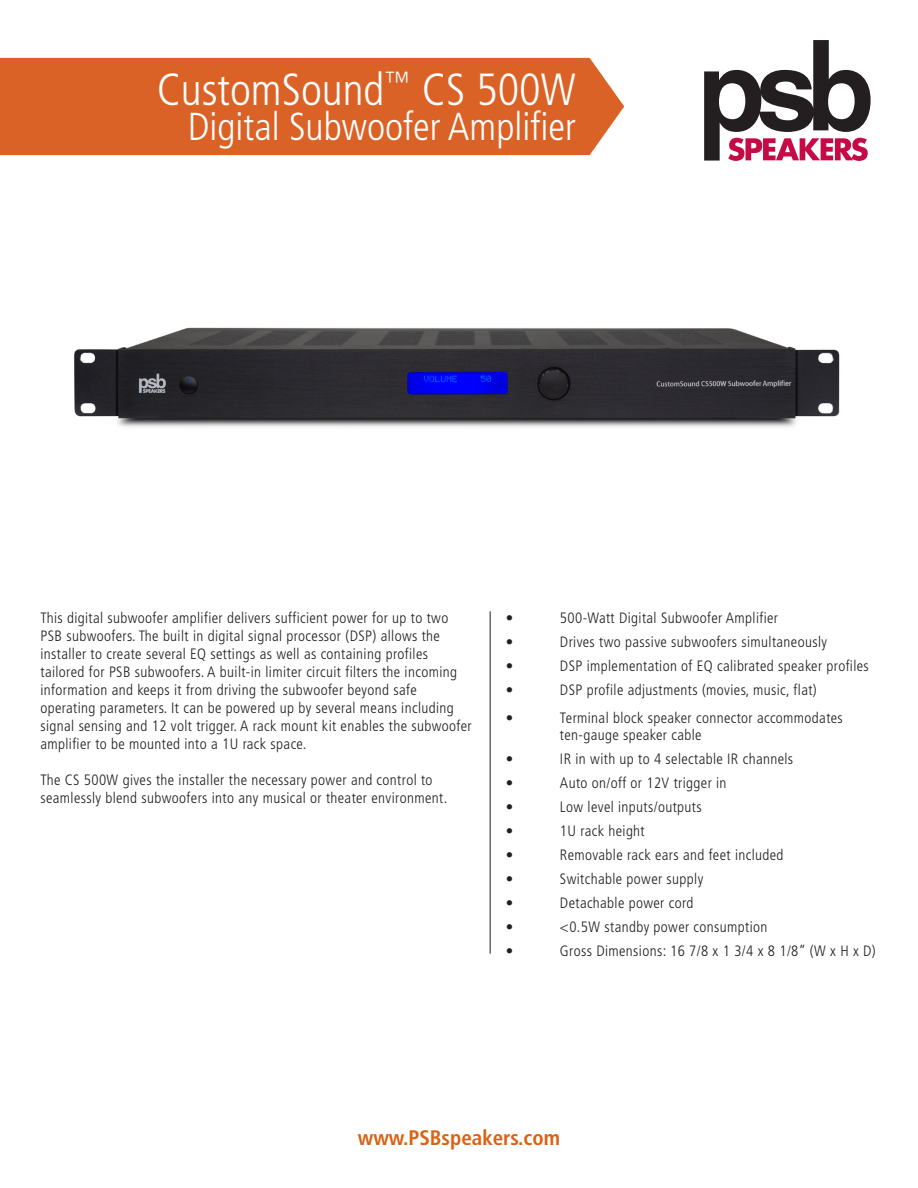
<style>
.page{position:relative;width:918px;height:1188px;background:#fff}
.page>*{position:absolute;margin:0;border:0;box-sizing:border-box;transform-origin:0 0}
.t1{font:300 condensed 45px "Frutiger";color:#fff}
.t2{font:300 condensed 39px "Frutiger";color:#fff}
.t3{font:700 condensed 21px "Frutiger";color:#db6114}
.body{font:300 condensed 15px/18px "Frutiger";letter-spacing:.025em;color:#231f20}
</style>
<div class="page">
<div style="left:0;top:58px;width:624px;height:97px;background:#db6226"></div>
<svg style="left:704px;top:40px;width:167px;height:121px"></svg>
<img style="left:74px;top:327px;width:766px;height:100px">
<hr style="left:490px;top:611px;width:1px;height:343px;background:#231f20">
<p class="t1" style="left:157px;top:64px;width:421px">CustomSound<sup>™</sup> CS 500W</p>
<p class="t2" style="left:188px;top:104px;width:390px">Digital Subwoofer Amplifier</p>
<p class="body" style="left:40px;top:609px;width:433px">This digital subwoofer amplifier delivers sufficient power for up to two PSB subwoofers. The built in digital signal processor (DSP) allows the installer to create several EQ settings as well as containing profiles tailored for PSB subwoofers. A built-in limiter circuit filters the incoming information and keeps it from driving the subwoofer beyond safe operating parameters. It can be powered up by several means including signal sensing and 12 volt trigger. A rack mount kit enables the subwoofer amplifier to be mounted into a 1U rack space.</p>
<p class="body" style="left:40px;top:771px;width:408px">The CS 500W gives the installer the necessary power and control to seamlessly blend subwoofers into any musical or theater environment.</p>
<p class="body" style="left:506px;top:609px;width:9px">•</p>
<p class="body" style="left:560px;top:609px;width:220px">500-Watt Digital Subwoofer Amplifier</p>
<p class="body" style="left:506px;top:633px;width:9px">•</p>
<p class="body" style="left:560px;top:633px;width:269px">Drives two passive subwoofers simultaneously</p>
<p class="body" style="left:506px;top:657px;width:9px">•</p>
<p class="body" style="left:560px;top:657px;width:310px">DSP implementation of EQ calibrated speaker profiles</p>
<p class="body" style="left:506px;top:681px;width:9px">•</p>
<p class="body" style="left:560px;top:681px;width:258px">DSP profile adjustments (movies, music, flat)</p>
<p class="body" style="left:506px;top:709px;width:9px">•</p>
<p class="body" style="left:560px;top:709px;width:284px">Terminal block speaker connector accommodates</p>
<p class="body" style="left:560px;top:726px;width:143px">ten-gauge speaker cable</p>
<p class="body" style="left:506px;top:750px;width:9px">•</p>
<p class="body" style="left:560px;top:750px;width:235px">IR in with up to 4 selectable IR channels</p>
<p class="body" style="left:506px;top:774px;width:9px">•</p>
<p class="body" style="left:560px;top:774px;width:168px">Auto on/off or 12V trigger in</p>
<p class="body" style="left:506px;top:798px;width:9px">•</p>
<p class="body" style="left:560px;top:798px;width:143px">Low level inputs/outputs</p>
<p class="body" style="left:506px;top:822px;width:9px">•</p>
<p class="body" style="left:560px;top:822px;width:86px">1U rack height</p>
<p class="body" style="left:506px;top:846px;width:9px">•</p>
<p class="body" style="left:560px;top:846px;width:225px">Removable rack ears and feet included</p>
<p class="body" style="left:506px;top:870px;width:9px">•</p>
<p class="body" style="left:560px;top:870px;width:145px">Switchable power supply</p>
<p class="body" style="left:506px;top:894px;width:9px">•</p>
<p class="body" style="left:560px;top:894px;width:135px">Detachable power cord</p>
<p class="body" style="left:506px;top:918px;width:9px">•</p>
<p class="body" style="left:560px;top:918px;width:209px">&lt;0.5W standby power consumption</p>
<p class="body" style="left:506px;top:942px;width:9px">•</p>
<p class="body" style="left:560px;top:942px;width:317px">Gross Dimensions: 16 7/8 x 1 3/4 x 8 1/8” (W x H x D)</p>
<p class="t3" style="left:358px;top:1125px;width:204px">www.PSBspeakers.com</p>
</div>
